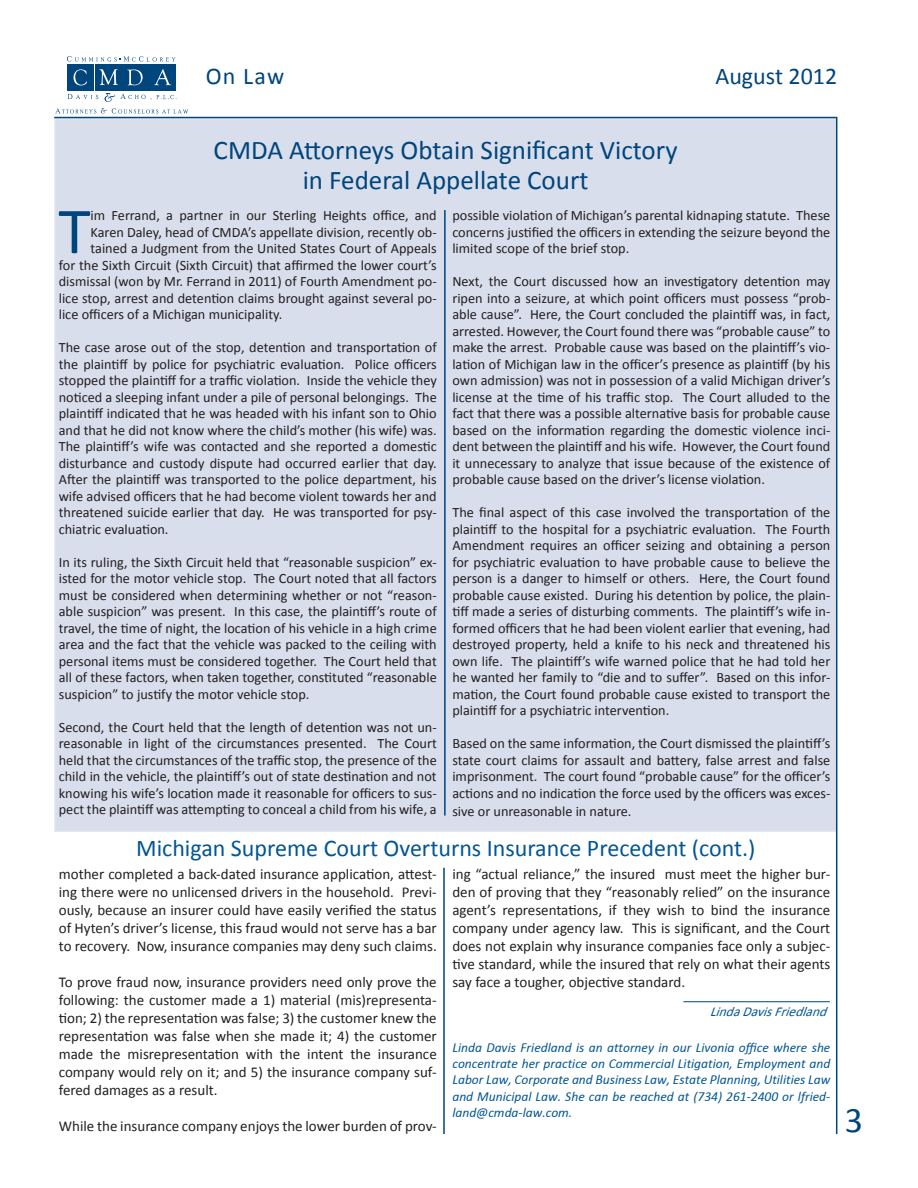
<style>
.page{position:relative;width:918px;height:1188px;background:#fff}
.page>*{position:absolute;margin:0;border:0;box-sizing:border-box;transform-origin:0 0}
.t1{font:66.3px "Calibri";color:#00457c}
.t2{font:36px "Calibri";color:#00457c}
.t3{font:27px/30px "Calibri";color:#00457c;text-align:center}
.t4{font:24px "Calibri";color:#005695}
.t5{font:24px "Calibri";color:#00457c}
.t6{font:15px/18px "Calibri";color:#231f20;text-align:justify}
.t7{font:14.25px/16.5px "Calibri";color:#231f20;text-align:justify}
.t8{font:italic 13.5px/16.2px "Calibri";color:#005695;text-align:justify}
.t9{font:italic 13.5px "Calibri";color:#005695}
</style>
<div class="page">
<div style="left:54px;top:118px;width:783px;height:714px;background:#d8deeb;border:2px solid #e1e6f1"></div>
<hr style="left:54px;top:117px;width:783px;height:1px;background:#00457c">
<div style="left:67px;top:64px;width:27px;height:27px;background:#00457c"></div>
<div style="left:95px;top:64px;width:26px;height:27px;background:#00457c"></div>
<div style="left:122px;top:64px;width:26px;height:27px;background:#00457c"></div>
<div style="left:149px;top:64px;width:27px;height:27px;background:#00457c"></div>
<svg style="left:68px;top:94px;width:30px;height:5px"></svg>
<svg style="left:67px;top:56px;width:109px;height:6px"></svg>
<svg style="left:105px;top:93px;width:71px;height:9px"></svg>
<svg style="left:74px;top:69px;width:13px;height:16px"></svg>
<svg style="left:99px;top:69px;width:19px;height:16px"></svg>
<svg style="left:127px;top:69px;width:16px;height:16px"></svg>
<svg style="left:154px;top:69px;width:17px;height:16px"></svg>
<svg style="left:55px;top:108px;width:133px;height:6px"></svg>
<hr style="left:836px;top:118px;width:1px;height:1016px;background:#00457c">
<hr style="left:444px;top:210px;width:2px;height:606px;background:#00457c">
<hr style="left:443px;top:868px;width:2px;height:266px;background:#00457c">
<hr style="left:683px;top:1001px;width:147px;height:1px;background:#00457c">
<h3 class="t5" style="left:206px;top:61px;width:80px">On Law</h3>
<h3 class="t5" style="left:715px;top:61px;width:123px">August 2012</h3>
<h3 class="t3" style="left:214px;top:134px;width:465px">CMDA Attorneys Obtain Significant Victory in Federal Appellate Court</h3>
<h1 class="t1" style="left:58px;top:190px;width:34px">T</h1>
<p class="t7" style="left:91px;top:206px;width:348px">im Ferrand, a partner in our Sterling Heights office, and</p>
<p class="t7" style="left:91px;top:223px;width:348px">Karen Daley, head of CMDA’s appellate division, recently ob-</p>
<p class="t7" style="left:91px;top:239px;width:348px">tained a Judgment from the United States Court of Appeals</p>
<p class="t7" style="left:59px;top:256px;width:380px">for the Sixth Circuit (Sixth Circuit) that affirmed the lower court’s</p>
<p class="t7" style="left:59px;top:272px;width:379px">dismissal (won by Mr. Ferrand in 2011) of Fourth Amendment po-</p>
<p class="t7" style="left:59px;top:289px;width:379px">lice stop, arrest and detention claims brought against several po-</p>
<p class="t7" style="left:59px;top:305px;width:225px">lice officers of a Michigan municipality.</p>
<p class="t7" style="left:59px;top:338px;width:380px">The case arose out of the stop, detention and transportation of the plaintiff by police for psychiatric evaluation. Police officers stopped the plaintiff for a traffic violation. Inside the vehicle they noticed a sleeping infant under a pile of personal belongings. The plaintiff indicated that he was headed with his infant son to Ohio and that he did not know where the child’s mother (his wife) was.<br>The plaintiff’s wife was contacted and she reported a domestic disturbance and custody dispute had occurred earlier that day.<br>After the plaintiff was transported to the police department, his wife advised officers that he had become violent towards her and threatened suicide earlier that day. He was transported for psy&shy;chiatric evaluation.</p>
<p class="t7" style="left:59px;top:553px;width:380px">In its ruling, the Sixth Circuit held that “reasonable suspicion” ex&shy;isted for the motor vehicle stop. The Court noted that all factors must be considered when determining whether or not “reason&shy;able suspicion” was present. In this case, the plaintiff’s route of travel, the time of night, the location of his vehicle in a high crime area and the fact that the vehicle was packed to the ceiling with personal items must be considered together. The Court held that all of these factors, when taken together, constituted “reasonable suspicion” to justify the motor vehicle stop.</p>
<p class="t7" style="left:59px;top:718px;width:379px">Second, the Court held that the length of detention was not un&shy;reasonable in light of the circumstances presented. The Court held that the circumstances of the traffic stop, the presence of the child in the vehicle, the plaintiff’s out of state destination and not knowing his wife’s location made it reasonable for officers to sus&shy;pect the plaintiff was attempting to conceal a child from his wife, a</p>
<p class="t7" style="left:452px;top:206px;width:380px">possible violation of Michigan’s parental kidnaping statute. These concerns justified the officers in extending the seizure beyond the limited scope of the brief stop.</p>
<p class="t7" style="left:452px;top:272px;width:380px">Next, the Court discussed how an investigatory detention may ripen into a seizure, at which point officers must possess “prob&shy;able cause”. Here, the Court concluded the plaintiff was, in fact, arrested. However, the Court found there was “probable cause” to make the arrest. Probable cause was based on the plaintiff’s vio&shy;lation of Michigan law in the officer’s presence as plaintiff (by his own admission) was not in possession of a valid Michigan driver’s license at the time of his traffic stop. The Court alluded to the fact that there was a possible alternative basis for probable cause based on the information regarding the domestic violence inci&shy;dent between the plaintiff and his wife. However, the Court found it unnecessary to analyze that issue because of the existence of probable cause based on the driver’s license violation.</p>
<p class="t7" style="left:452px;top:504px;width:379px">The final aspect of this case involved the transportation of the plaintiff to the hospital for a psychiatric evaluation. The Fourth Amendment requires an officer seizing and obtaining a person for psychiatric evaluation to have probable cause to believe the person is a danger to himself or others. Here, the Court found probable cause existed. During his detention by police, the plain&shy;tiff made a series of disturbing comments. The plaintiff’s wife in&shy;formed officers that he had been violent earlier that evening, had destroyed property, held a knife to his neck and threatened his own life. The plaintiff’s wife warned police that he had told her he wanted her family to “die and to suffer”. Based on this infor&shy;mation, the Court found probable cause existed to transport the plaintiff for a psychiatric intervention.</p>
<p class="t7" style="left:452px;top:735px;width:379px">Based on the same information, the Court dismissed the plaintiff’s state court claims for assault and battery, false arrest and false imprisonment. The court found “probable cause” for the officer’s actions and no indication the force used by the officers was exces-</p>
<p class="t7" style="left:452px;top:802px;width:181px">sive or unreasonable in nature.</p>
<h3 class="t4" style="left:136px;top:834px;width:621px">Michigan Supreme Court Overturns Insurance Precedent (cont.)</h3>
<p class="t6" style="left:59px;top:864px;width:380px">mother completed a back-dated insurance application, attest&shy;ing there were no unlicensed drivers in the household. Previ&shy;ously, because an insurer could have easily verified the status of Hyten’s driver’s license, this fraud would not serve has a bar to recovery. Now, insurance companies may deny such claims.</p>
<p class="t6" style="left:59px;top:972px;width:380px">To prove fraud now, insurance providers need only prove the following: the customer made a 1) material (mis)representa&shy;tion; 2) the representation was false; 3) the customer knew the representation was false when she made it; 4) the customer made the misrepresentation with the intent the insurance company would rely on it; and 5) the insurance company suf&shy;fered damages as a result.</p>
<p class="t6" style="left:59px;top:1116px;width:379px">While the insurance company enjoys the lower burden of prov-</p>
<p class="t6" style="left:452px;top:864px;width:379px">ing “actual reliance,” the insured must meet the higher bur&shy;den of proving that they “reasonably relied” on the insurance agent’s representations, if they wish to bind the insurance company under agency law. This is significant, and the Court does not explain why insurance companies face only a subjec&shy;tive standard, while the insured that rely on what their agents say face a tougher, objective standard.</p>
<p class="t9" style="left:710px;top:1003px;width:123px">LindaDavisFriedland</p>
<p class="t8" style="left:452px;top:1039px;width:380px">Linda Davis Friedland is an attorney in our Livonia office where she concentrate her practice on Commercial Litigation, Employment and Labor Law, Corporate and Business Law, Estate Planning, Utilities Law and Municipal Law. She can be reached at (734) 261-2400 or lfried&shy;land@cmda-law.com.</p>
<h2 class="t2" style="left:845px;top:1097px;width:20px">3</h2>
</div>
